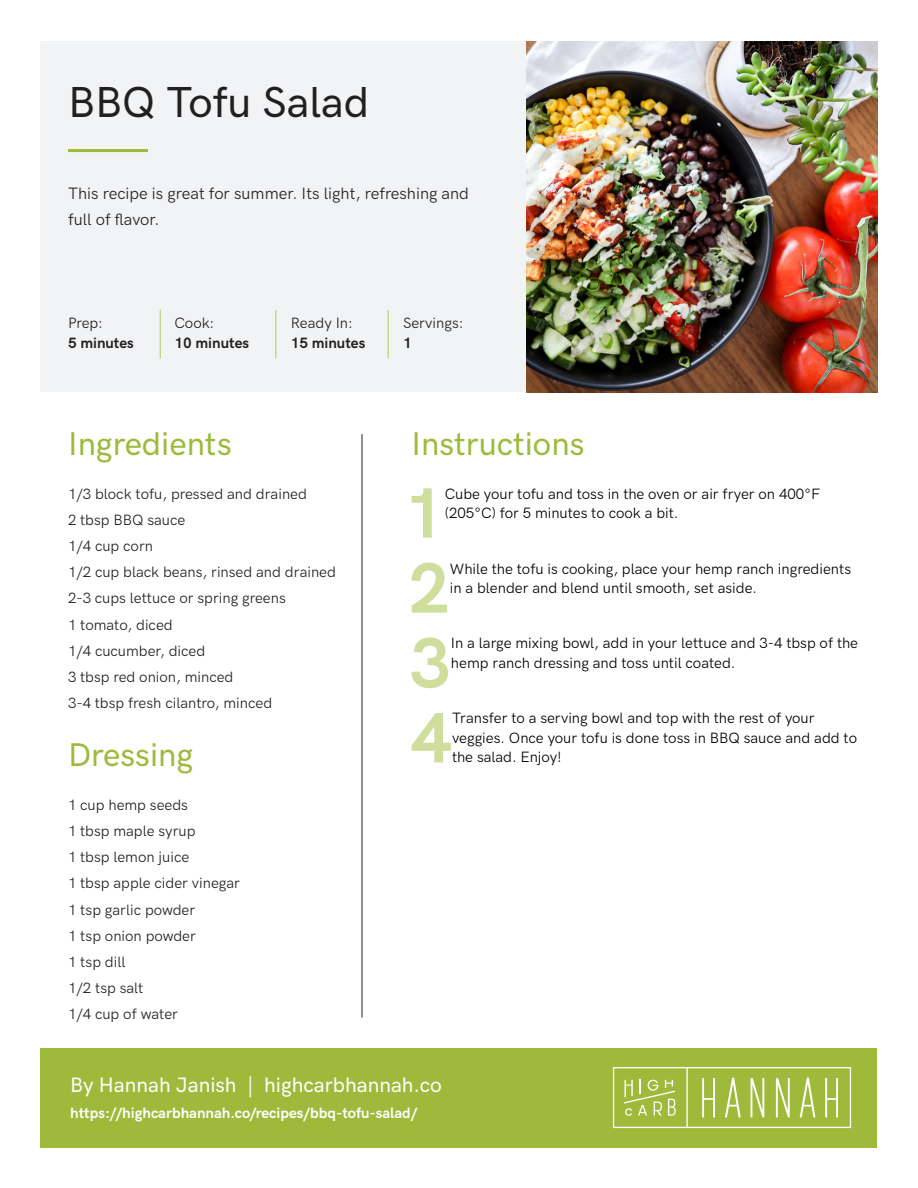
<style>
.page{position:relative;width:918px;height:1188px;background:#fff}
.page>*{position:absolute;margin:0;border:0;box-sizing:border-box;transform-origin:0 0}
.Instructions_Text_Ne{font:700 71.55px "HK Grotesk";color:#cfdd9d}
.RECIPE_TITLES{font:500 43.5px "HK Grotesk";color:#231f20}
.RECIPE_TITLES-2{font:500 33px "HK Grotesk";color:#9eba3b}
.RECIPE_TITLES-3{font:500 21px "HK Grotesk";color:#fff}
.RECIPE_TITLES-4{font:16.5px/25.5px "HK Grotesk";color:#231f20}
.Instructions_Text_Ne-2{font:15px/19.5px "HK Grotesk";color:#000}
.Ingredients_Text{font:15px "HK Grotesk";color:#231f20}
.RECIPE_TITLES-5{font:700 15px "HK Grotesk";color:#fff}
.RECIPE_TITLES-6{font:15px "HK Grotesk";color:#231f20}
.RECIPE_TITLES-7{font:700 15px "HK Grotesk";color:#231f20}
</style>
<div class="page">
<div style="left:40px;top:41px;width:536px;height:351px;background:#f2f3f4"></div>
<div style="left:40px;top:1048px;width:838px;height:100px;background:#9eba3b"></div>
<img style="left:526px;top:41px;width:352px;height:351px">
<svg style="left:613px;top:1067px;width:238px;height:61px"></svg>
<hr style="left:68px;top:149px;width:80px;height:3px;background:#9eba3b">
<hr style="left:160px;top:310px;width:1px;height:49px;background:#b1c862">
<hr style="left:275px;top:310px;width:1px;height:49px;background:#b1c862">
<hr style="left:388px;top:310px;width:1px;height:49px;background:#b1c862">
<hr style="left:362px;top:434px;width:1px;height:583px;background:#231f20">
<p class="RECIPE_TITLES" style="left:68px;top:69px;width:303px">BBQ Tofu Salad</p>
<p class="RECIPE_TITLES-4" style="left:68px;top:180px;width:403px">This recipe is great for summer. Its light, refreshing and full of flavor.</p>
<p class="RECIPE_TITLES-6" style="left:68px;top:312px;width:37px">Prep:</p>
<p class="RECIPE_TITLES-6" style="left:175px;top:312px;width:41px">Cook:</p>
<p class="RECIPE_TITLES-6" style="left:291px;top:312px;width:64px">Ready In:</p>
<p class="RECIPE_TITLES-6" style="left:403px;top:312px;width:62px">Servings:</p>
<p class="RECIPE_TITLES-7" style="left:68px;top:332px;width:67px">5 minutes</p>
<p class="RECIPE_TITLES-7" style="left:175px;top:332px;width:76px">10 minutes</p>
<p class="RECIPE_TITLES-7" style="left:291px;top:332px;width:76px">15 minutes</p>
<p class="RECIPE_TITLES-7" style="left:403px;top:332px;width:10px">1</p>
<p class="RECIPE_TITLES-2" style="left:68px;top:419px;width:165px">Ingredients</p>
<p class="RECIPE_TITLES-2" style="left:411px;top:419px;width:175px">Instructions</p>
<p class="Ingredients_Text" style="left:68px;top:482px;width:240px">1/3 block tofu, pressed and drained</p>
<p class="Ingredients_Text" style="left:68px;top:508px;width:119px">2 tbsp BBQ sauce</p>
<p class="Ingredients_Text" style="left:68px;top:535px;width:87px">1/4 cup corn</p>
<p class="Ingredients_Text" style="left:68px;top:561px;width:270px">1/2 cup black beans, rinsed and drained</p>
<p class="Ingredients_Text" style="left:68px;top:587px;width:219px">2-3 cups lettuce or spring greens</p>
<p class="Ingredients_Text" style="left:68px;top:613px;width:106px">1 tomato, diced</p>
<p class="Ingredients_Text" style="left:68px;top:640px;width:139px">1/4 cucumber, diced</p>
<p class="Ingredients_Text" style="left:68px;top:666px;width:167px">3 tbsp red onion, minced</p>
<p class="Ingredients_Text" style="left:68px;top:692px;width:206px">3-4 tbsp fresh cilantro, minced</p>
<p class="RECIPE_TITLES-2" style="left:68px;top:730px;width:127px">Dressing</p>
<p class="Ingredients_Text" style="left:68px;top:793px;width:122px">1 cup hemp seeds</p>
<p class="Ingredients_Text" style="left:68px;top:820px;width:129px">1 tbsp maple syrup</p>
<p class="Ingredients_Text" style="left:68px;top:846px;width:123px">1 tbsp lemon juice</p>
<p class="Ingredients_Text" style="left:68px;top:872px;width:174px">1 tbsp apple cider vinegar</p>
<p class="Ingredients_Text" style="left:68px;top:898px;width:129px">1 tsp garlic powder</p>
<p class="Ingredients_Text" style="left:68px;top:924px;width:129px">1 tsp onion powder</p>
<p class="Ingredients_Text" style="left:68px;top:951px;width:59px">1 tsp dill</p>
<p class="Ingredients_Text" style="left:68px;top:977px;width:77px">1/2 tsp salt</p>
<p class="Ingredients_Text" style="left:68px;top:1003px;width:112px">1/4 cup of water</p>
<p class="Instructions_Text_Ne" style="left:403px;top:459px;width:43px">1</p>
<p class="Instructions_Text_Ne-2" style="left:445px;top:483px;width:377px">Cube your tofu and toss in the oven or air fryer on 400°F (205°C) for 5 minutes to cook a bit.</p>
<p class="Instructions_Text_Ne" style="left:408px;top:534px;width:43px">2</p>
<p class="Instructions_Text_Ne-2" style="left:450px;top:558px;width:403px">While the tofu is cooking, place your hemp ranch ingredients in a blender and blend until smooth, set aside.</p>
<p class="Instructions_Text_Ne" style="left:409px;top:609px;width:43px">3</p>
<p class="Instructions_Text_Ne-2" style="left:451px;top:632px;width:409px">In a large mixing bowl, add in your lettuce and 3-4 tbsp of the hemp ranch dressing and toss until coated.</p>
<p class="Instructions_Text_Ne" style="left:411px;top:684px;width:43px">4</p>
<p class="Instructions_Text_Ne-2" style="left:452px;top:707px;width:407px">Transfer to a serving bowl and top with the rest of your veggies. Once your tofu is done toss in BBQ sauce and add to the salad. Enjoy!</p>
<p class="RECIPE_TITLES-3" style="left:70px;top:1069px;width:373px">By Hannah Janish | highcarbhannah.co</p>
<p class="RECIPE_TITLES-5" style="left:70px;top:1102px;width:349px">https://highcarbhannah.co/recipes/bbq-tofu-salad/</p>
</div>
